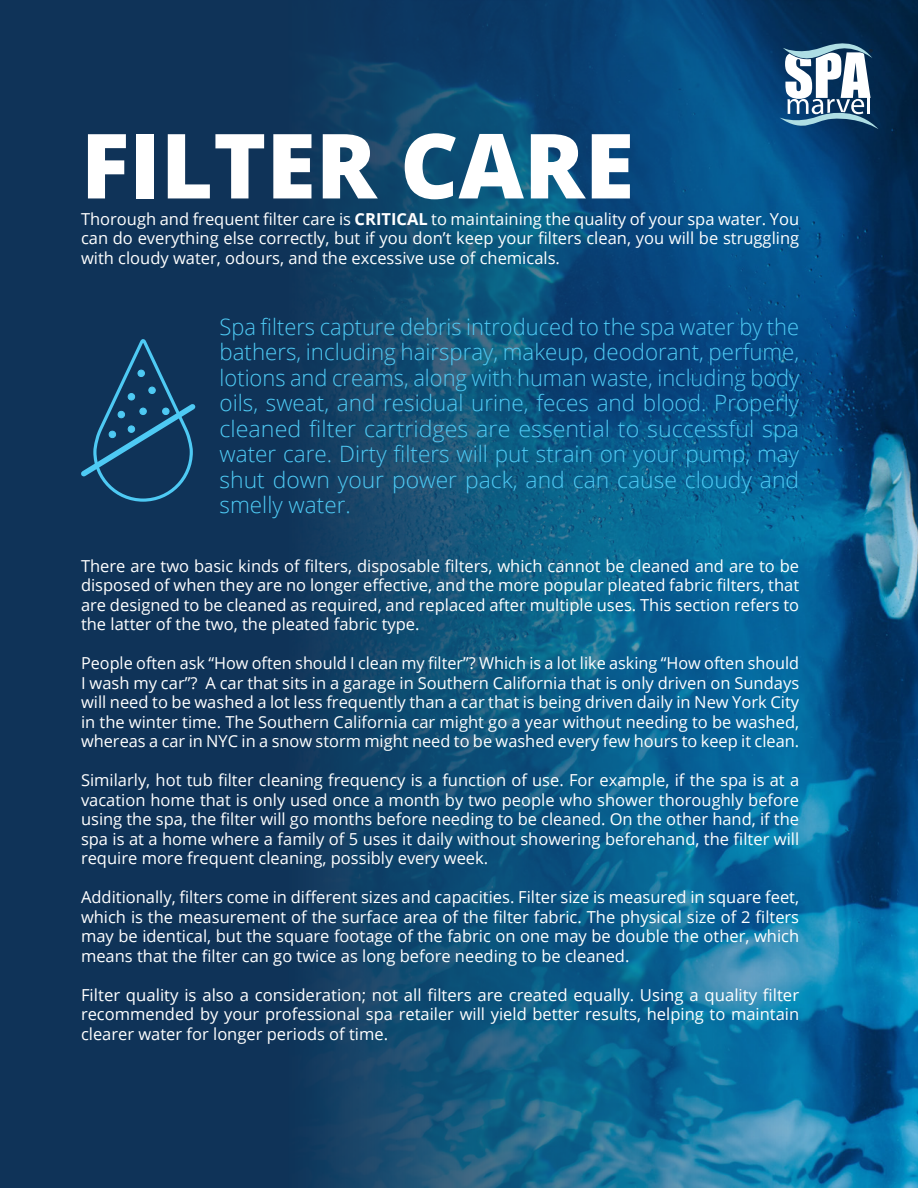
<style>
.page{position:relative;width:918px;height:1188px;background:#0f3358}
.page>*{position:absolute;margin:0;border:0;box-sizing:border-box;transform-origin:0 0}
.t1{font:800 90px "Open Sans";color:#fff}
.t2{font:300 22.5px/25.5px "Open Sans";color:#4ecaf4;text-align:justify}
.t3{font:16.5px/19.5px "Open Sans";color:#fff;text-align:justify}
.s1{font-weight:700}
</style>
<div class="page">
<img style="left:324px;top:0;width:594px;height:1188px">
<svg style="left:779px;top:38px;width:100px;height:96px"></svg>
<svg style="left:81px;top:339px;width:115px;height:163px"></svg>
<div style="left:138px;top:370px;width:6px;height:7px;background:#4ecaf4;border-radius:50%"></div>
<div style="left:138px;top:370px;width:7px;height:7px;border:1px solid #4ecaf4;border-radius:50%"></div>
<div style="left:128px;top:394px;width:7px;height:6px;background:#4ecaf4;border-radius:50%"></div>
<div style="left:128px;top:393px;width:7px;height:7px;border:1px solid #4ecaf4;border-radius:50%"></div>
<div style="left:149px;top:387px;width:6px;height:7px;background:#4ecaf4;border-radius:50%"></div>
<div style="left:149px;top:387px;width:6px;height:7px;border:1px solid #4ecaf4;border-radius:50%"></div>
<div style="left:140px;top:408px;width:6px;height:7px;background:#4ecaf4;border-radius:50%"></div>
<div style="left:140px;top:408px;width:6px;height:7px;border:1px solid #4ecaf4;border-radius:50%"></div>
<div style="left:128px;top:426px;width:7px;height:6px;background:#4ecaf4;border-radius:50%"></div>
<div style="left:128px;top:426px;width:7px;height:6px;border:1px solid #4ecaf4;border-radius:50%"></div>
<div style="left:163px;top:408px;width:6px;height:7px;background:#4ecaf4;border-radius:50%"></div>
<div style="left:162px;top:408px;width:7px;height:7px;border:1px solid #4ecaf4;border-radius:50%"></div>
<div style="left:118px;top:411px;width:7px;height:7px;background:#4ecaf4;border-radius:50%"></div>
<div style="left:118px;top:411px;width:7px;height:7px;border:1px solid #4ecaf4;border-radius:50%"></div>
<div style="left:109px;top:431px;width:7px;height:7px;background:#4ecaf4;border-radius:50%"></div>
<div style="left:109px;top:431px;width:7px;height:7px;border:1px solid #4ecaf4;border-radius:50%"></div>
<p class="t1" style="left:81px;top:97px;width:555px">FILTER CARE</p>
<p class="t3" style="left:81px;top:209px;width:720px">Thorough and frequent filter care is <span class="s1">CRITICAL</span> to maintaining the quality of your spa water. You can do everything else correctly, but if you don’t keep your filters clean, you will be struggling with cloudy water, odours, and the excessive use of chemicals.</p>
<p class="t2" style="left:220px;top:313px;width:581px">Spa filters capture debris introduced to the spa water by the bathers, including hairspray, makeup, deodorant, perfume, lotions and creams, along with human waste, including body oils, sweat, and residual urine, feces and blood. Properly cleaned filter cartridges are essential to successful spa water care. Dirty filters will put strain on your pump, may shut down your power pack, and can cause cloudy and smelly water.</p>
<p class="t3" style="left:81px;top:556px;width:720px">There are two basic kinds of filters, disposable filters, which cannot be cleaned and are to be disposed of when they are no longer effective, and the more popular pleated fabric filters, that are designed to be cleaned as required, and replaced after multiple uses. This section refers to the latter of the two, the pleated fabric type.</p>
<p class="t3" style="left:81px;top:653px;width:720px">People often ask “How often should I clean my filter”? Which is a lot like asking “How often should I wash my car”? A car that sits in a garage in Southern California that is only driven on Sundays will need to be washed a lot less frequently than a car that is being driven daily in New York City in the winter time. The Southern California car might go a year without needing to be washed, whereas a car in NYC in a snow storm might need to be washed every few hours to keep it clean.</p>
<p class="t3" style="left:81px;top:770px;width:720px">Similarly, hot tub filter cleaning frequency is a function of use. For example, if the spa is at a vacation home that is only used once a month by two people who shower thoroughly before using the spa, the filter will go months before needing to be cleaned. On the other hand, if the spa is at a home where a family of 5 uses it daily without showering beforehand, the filter will require more frequent cleaning, possibly every week.</p>
<p class="t3" style="left:81px;top:887px;width:720px">Additionally, filters come in different sizes and capacities. Filter size is measured in square feet, which is the measurement of the surface area of the filter fabric. The physical size of 2 filters may be identical, but the square footage of the fabric on one may be double the other, which means that the filter can go twice as long before needing to be cleaned.</p>
<p class="t3" style="left:81px;top:985px;width:720px">Filter quality is also a consideration; not all filters are created equally. Using a quality filter recommended by your professional spa retailer will yield better results, helping to maintain clearer water for longer periods of time.</p>
</div>
